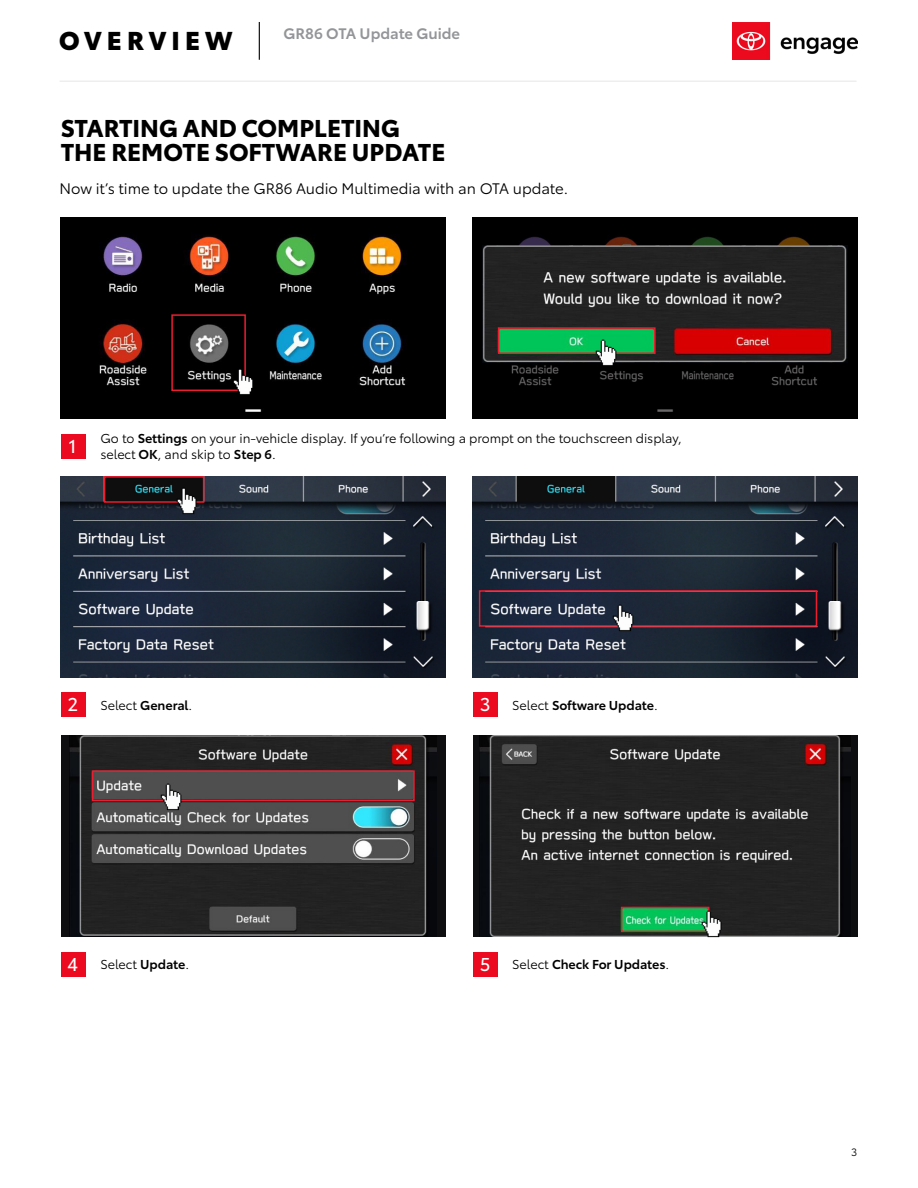
<style>
.page{position:relative;width:918px;height:1188px;background:#fff}
.page>*{position:absolute;margin:0;border:0;box-sizing:border-box;transform-origin:0 0}
.t1{font:900 25.5px "Toyota Type";letter-spacing:.2em;color:#000}
.t2{font:700 24px/23.2px "Toyota Type";color:#000}
.t3{font:18.3px "Toyota Type";color:#fff}
.t4{font:15px "Toyota Type";letter-spacing:-.005em;color:#000}
.t5{font:600 15px "Toyota Type";color:#939598}
.t6{font:12.75px/15.8px "Toyota Type";letter-spacing:-.005em;color:#000}
.t7{font:600 12.75px "Toyota Type";letter-spacing:-.005em;color:#000}
.t8{font:10.5px "Toyota Type";color:#000}
.s1{font-weight:600}
.s2{font-weight:400}
</style>
<div class="page">
<img style="left:732px;top:22px;width:125px;height:38px">
<hr style="left:259px;top:22px;width:1px;height:38px;background:#000">
<hr style="left:60px;top:81px;width:797px;height:1px;background:#e9e9ea">
<svg style="left:473px;top:217px;width:384px;height:202px;background:#040404"></svg>
<img style="left:61px;top:217px;width:385px;height:202px">
<div style="left:171px;top:314px;width:75px;height:77px;border:2px solid #ed1c2f"></div>
<img style="left:232px;top:367px;width:23px;height:29px">
<img style="left:482px;top:246px;width:366px;height:117px">
<div style="left:498px;top:327px;width:158px;height:27px;border:2px solid #ed1c2f"></div>
<img style="left:595px;top:338px;width:23px;height:29px">
<img style="left:61px;top:476px;width:385px;height:202px">
<div style="left:61px;top:735px;width:385px;height:202px;background:#0e0d10"></div>
<img style="left:70px;top:735px;width:367px;height:202px">
<img style="left:473px;top:476px;width:384px;height:202px">
<div style="left:473px;top:735px;width:384px;height:202px;background:#0d0e10"></div>
<img style="left:480px;top:735px;width:370px;height:202px">
<div style="left:104px;top:476px;width:100px;height:27px;border:2px solid #ed1c2f"></div>
<img style="left:176px;top:486px;width:22px;height:29px">
<div style="left:479px;top:590px;width:338px;height:37px;border:2px solid #ed1c2f"></div>
<div style="left:621px;top:907px;width:88px;height:25px;border:2px solid #ed1c2f"></div>
<div style="left:92px;top:770px;width:323px;height:31px;border:2px solid #ed1c2f"></div>
<img style="left:612px;top:603px;width:22px;height:29px">
<img style="left:701px;top:909px;width:22px;height:29px">
<img style="left:160px;top:782px;width:23px;height:29px">
<div style="left:61px;top:434px;width:24px;height:24px;background:#eb0a1f"></div>
<div style="left:473px;top:693px;width:24px;height:24px;background:#eb0a1f"></div>
<div style="left:473px;top:952px;width:24px;height:24px;background:#eb0a1f"></div>
<div style="left:61px;top:952px;width:24px;height:24px;background:#eb0a1f"></div>
<div style="left:61px;top:693px;width:24px;height:24px;background:#eb0a1f"></div>
<h1 class="t1" style="left:59px;top:21px;width:175px">OVERVIEW</h1>
<p class="t5" style="left:284px;top:23px;width:178px">GR86 OTA Update Guide</p>
<h2 class="t2" style="left:61px;top:115px;width:386px">STARTING AND COMPLETING<br>THE REMOTE SOFTWARE UPDATE</h2>
<p class="t4" style="left:60px;top:178px;width:510px">Now it’s time to update the GR86 Audio Multimedia with an OTA update.</p>
<h3 class="t3" style="left:69px;top:432px;width:10px">1</h3>
<p class="t6" style="left:100px;top:429px;width:583px">Go to <span class="s1">Settings</span> on your in-vehicle display. If you’re following a prompt on the touchscreen display, select <span class="s1">OK</span>, and skip to <span class="s1">Step 6</span>.</p>
<h3 class="t3" style="left:68px;top:691px;width:12px">2</h3>
<p class="t6" style="left:100px;top:696px;width:93px">Select <span class="s1">General</span>.</p>
<h3 class="t3" style="left:480px;top:691px;width:12px">3</h3>
<p class="t7" style="left:512px;top:695px;width:147px"><span class="s2">Select</span> Software Update<span class="s2">.</span></p>
<h3 class="t3" style="left:68px;top:950px;width:12px">4</h3>
<h3 class="t3" style="left:480px;top:950px;width:12px">5</h3>
<p class="t6" style="left:100px;top:956px;width:90px">Select <span class="s1">Update</span>.</p>
<p class="t7" style="left:512px;top:955px;width:159px"><span class="s2">Select</span> Check For Updates<span class="s2">.</span></p>
<p class="t8" style="left:851px;top:1144px;width:8px">3</p>
</div>
